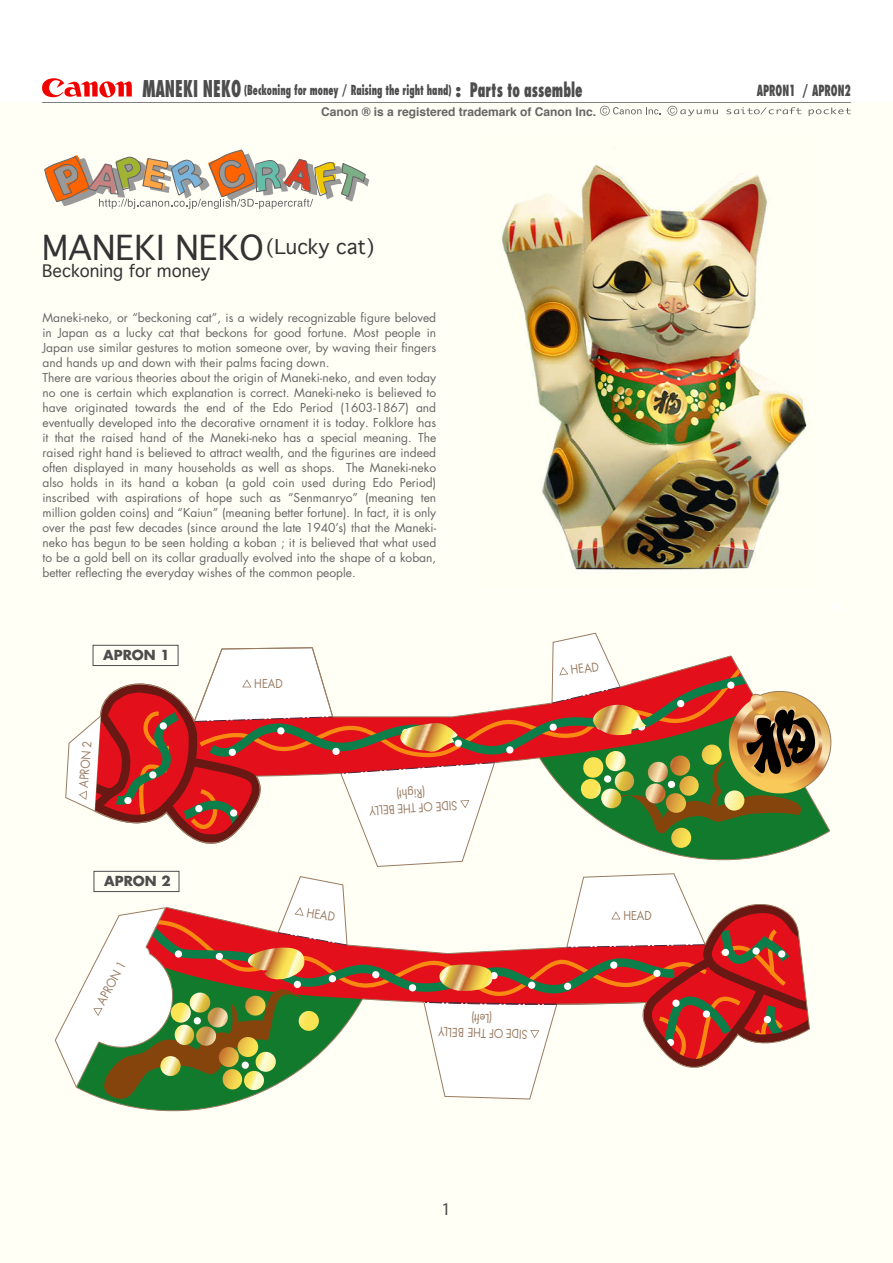
<style>
.page{position:relative;width:893px;height:1263px;background:#fff}
.page>*{position:absolute;margin:0;border:0;box-sizing:border-box;transform-origin:0 0}
.t1{font:33px "Geneva";color:#333}
.t2{font:18px "Myriad";color:#4d4d4d}
.t3{font:16.5px "Geneva";color:#333}
.t4{font:800 condensed 15px "Futura";color:#4d4d4d;scale:.7 1}
.t5{font:800 condensed 13.5px "Futura";color:#4d4d4d;scale:.7 1}
.t6{font:700 13.5px "Futura";color:#4d4d4d}
.t7{font:12px/15px "Futura";color:#666}
.t8{font:12px/14.2px "Futura";color:#987b61;text-align:center;scale:.9 1}
.t9{font:700 12px "Helvetica";color:#666}
.s1{font-size:22.5px}
.s2{font-size:19.5px}
</style>
<div class="page">
<div style="left:0;top:102px;width:893px;height:1161px;background:#fffff5"></div>
<img style="left:500px;top:164px;width:307px;height:406px">
<hr style="left:42px;top:102px;width:809px;height:1px;background:#808080">
<svg style="left:42px;top:78px;width:90px;height:19px"></svg>
<svg style="left:726px;top:107px;width:75px;height:7px"></svg>
<svg style="left:809px;top:107px;width:42px;height:9px"></svg>
<svg style="left:667px;top:106px;width:51px;height:10px"></svg>
<svg style="left:600px;top:106px;width:60px;height:10px"></svg>
<svg style="left:44px;top:149px;width:325px;height:60px"></svg>
<svg style="left:54px;top:632px;width:778px;height:480px"></svg>
<p class="t5" style="left:142px;top:82px;width:630px"><span class="s1">MANEKI NEKO</span> (Beckoning for money / Raising the right hand) <span class="s2">: Parts to assemble</span></p>
<p class="t9" style="left:321px;top:104px;width:276px">Canon ® is a registered trademark of Canon Inc.</p>
<p class="t1" style="left:42px;top:227px;width:334px">MANEKI NEKO<sup>(Lucky</sup> <sup>cat)</sup></p>
<p class="t3" style="left:42px;top:260px;width:170px">Beckoning for money</p>
<p class="t7" style="left:42px;top:310px;width:395px">Maneki-neko, or “beckoning cat”, is a widely recognizable figure beloved in Japan as a lucky cat that beckons for good fortune. Most people in Japan use similar gestures to motion someone over, by waving their fingers and hands up and down with their palms facing down.<br>There are various theories about the origin of Maneki-neko, and even today no one is certain which explanation is correct. Maneki-neko is believed to have originated towards the end of the Edo Period (1603-1867) and eventually developed into the decorative ornament it is today. Folklore has it that the raised hand of the Maneki-neko has a special meaning. The raised right hand is believed to attract wealth, and the figurines are indeed often displayed in many households as well as shops. The Maneki-neko also holds in its hand a koban (a gold coin used during Edo Period) inscribed with aspirations of hope such as “Senmanryo” (meaning ten million golden coins) and “Kaiun” (meaning better fortune). In fact, it is only over the past few decades (since around the late 1940’s) that the Maneki&shy;neko has begun to be seen holding a koban ; it is believed that what used to be a gold bell on its collar gradually evolved into the shape of a koban, better reflecting the everyday wishes of the common people.</p>
<p class="t6" style="left:103px;top:646px;width:68px">APRON 1</p>
<p class="t8" style="left:76px;top:787px;width:54px;rotate:-85deg">APRON 2</p>
<p class="t6" style="left:104px;top:872px;width:68px">APRON 2</p>
<p class="t8" style="left:94px;top:1000px;width:54px;rotate:-62deg">APRON 1</p>
<p class="t8" style="left:254px;top:676px;width:33px">HEAD</p>
<p class="t8" style="left:458px;top:812px;width:100px;rotate:176deg">DIS E O F HT E YLLEB<br>thgiR( )</p>
<p class="t8" style="left:308px;top:905px;width:33px;rotate:9deg">HEAD</p>
<p class="t8" style="left:527px;top:1041px;width:101px;rotate:-178deg">DIS E O F HT E YLLEB<br>)tfeL(</p>
<p class="t8" style="left:570px;top:663px;width:33px;rotate:-7deg">HEAD</p>
<p class="t8" style="left:623px;top:908px;width:33px">HEAD</p>
<p class="t2" style="left:441px;top:1200px;width:11px">1</p>
<p class="t4" style="left:757px;top:81px;width:136px">APRON1 / APRON2</p>
</div>
